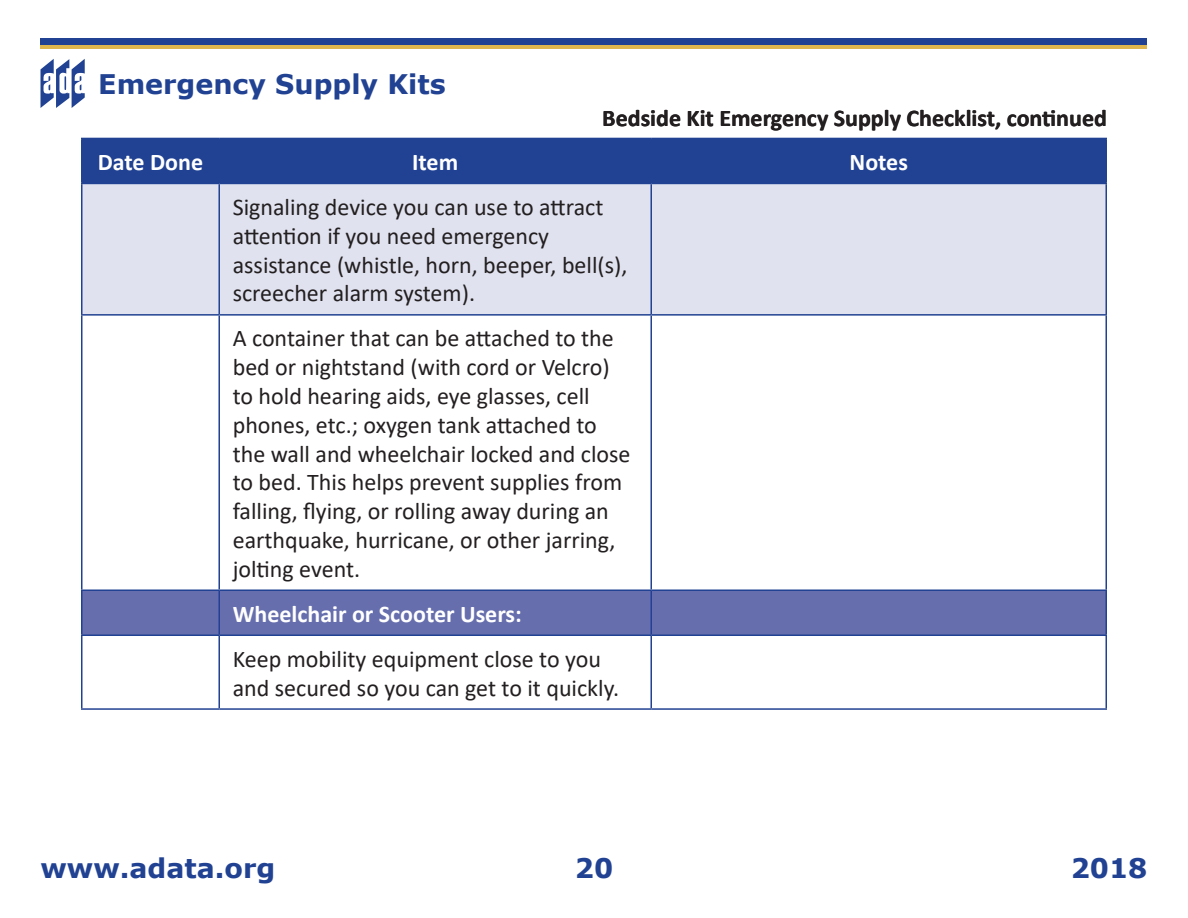
<style>
.page{position:relative;width:1188px;height:918px;background:#fff}
.page>*{position:absolute;margin:0;border:0;box-sizing:border-box;transform-origin:0 0}
.t1{font:700 27px "Verdana";color:#214292}
.Body_Cell{font:24px/28.8px "Calibri";color:#231f20}
.Body_Cell-2{font:700 24px "Calibri";color:#231f20}
.Header_Cell{font:700 24px "Calibri";color:#fff}
</style>
<div class="page">
<div style="left:40px;top:39px;width:1108px;height:7px;background:#214292"></div>
<hr style="left:40px;top:46px;width:1108px;height:3px;background:#dfb64d">
<svg style="left:41px;top:59px;width:44px;height:49px"></svg>
<div style="left:82px;top:139px;width:1024px;height:44px;background:#214292"></div>
<div style="left:82px;top:184px;width:1024px;height:130px;background:#e0e2ef"></div>
<svg style="left:82px;top:316px;width:1024px;height:392px"></svg>
<div style="left:82px;top:591px;width:1024px;height:44px;background:#666ead"></div>
<hr style="left:218px;top:139px;width:2px;height:44px;background:#214292">
<hr style="left:218px;top:184px;width:2px;height:130px;background:#214292">
<hr style="left:218px;top:316px;width:2px;height:274px;background:#214292">
<hr style="left:218px;top:591px;width:2px;height:44px;background:#214292">
<hr style="left:218px;top:636px;width:2px;height:72px;background:#214292">
<hr style="left:650px;top:139px;width:2px;height:44px;background:#214292">
<hr style="left:1106px;top:139px;width:1px;height:44px;background:#214292">
<hr style="left:650px;top:184px;width:2px;height:130px;background:#214292">
<hr style="left:1106px;top:184px;width:1px;height:130px;background:#214292">
<hr style="left:650px;top:316px;width:2px;height:274px;background:#214292">
<hr style="left:1106px;top:316px;width:1px;height:274px;background:#214292">
<hr style="left:650px;top:591px;width:2px;height:44px;background:#214292">
<hr style="left:650px;top:636px;width:2px;height:72px;background:#214292">
<hr style="left:1106px;top:636px;width:1px;height:72px;background:#214292">
<hr style="left:81px;top:138px;width:138px;height:1px;background:#214292">
<hr style="left:219px;top:138px;width:432px;height:1px;background:#214292">
<hr style="left:651px;top:138px;width:456px;height:1px;background:#214292">
<hr style="left:81px;top:183px;width:138px;height:1px;background:#214292">
<hr style="left:219px;top:183px;width:432px;height:1px;background:#214292">
<hr style="left:651px;top:183px;width:456px;height:1px;background:#214292">
<hr style="left:81px;top:314px;width:138px;height:2px;background:#214292">
<hr style="left:219px;top:314px;width:432px;height:2px;background:#214292">
<hr style="left:651px;top:314px;width:456px;height:2px;background:#214292">
<hr style="left:81px;top:590px;width:138px;height:1px;background:#214292">
<hr style="left:81px;top:591px;width:1px;height:44px;background:#214292">
<hr style="left:219px;top:590px;width:432px;height:1px;background:#214292">
<hr style="left:651px;top:590px;width:456px;height:1px;background:#214292">
<hr style="left:1106px;top:591px;width:1px;height:44px;background:#214292">
<hr style="left:81px;top:635px;width:138px;height:1px;background:#214292">
<hr style="left:219px;top:635px;width:432px;height:1px;background:#214292">
<hr style="left:651px;top:635px;width:456px;height:1px;background:#214292">
<hr style="left:81px;top:708px;width:138px;height:2px;background:#214292">
<hr style="left:219px;top:708px;width:432px;height:2px;background:#214292">
<hr style="left:651px;top:708px;width:456px;height:2px;background:#214292">
<hr style="left:81px;top:139px;width:1px;height:44px;background:#214292">
<hr style="left:81px;top:184px;width:1px;height:130px;background:#214292">
<hr style="left:81px;top:316px;width:1px;height:274px;background:#214292">
<hr style="left:81px;top:636px;width:1px;height:72px;background:#214292">
<p class="t1" style="left:98px;top:65px;width:349px">Emergency Supply Kits</p>
<p class="Body_Cell-2" style="left:602px;top:101px;width:506px">Bedside Kit Emergency Supply Checklist, continued</p>
<p class="Header_Cell" style="left:98px;top:145px;width:107px">Date Done</p>
<p class="Header_Cell" style="left:412px;top:145px;width:48px">Item</p>
<p class="Header_Cell" style="left:850px;top:145px;width:60px">Notes</p>
<p class="Body_Cell" style="left:233px;top:192px;width:396px">Signaling device you can use to attract attention if you need emergency assistance (whistle, horn, beeper, bell(s), screecher alarm system).</p>
<p class="Body_Cell" style="left:233px;top:323px;width:399px">A container that can be attached to the bed or nightstand (with cord or Velcro) to hold hearing aids, eye glasses, cell phones, etc.; oxygen tank attached to the wall and wheelchair locked and close to bed. This helps prevent supplies from falling, flying, or rolling away during an earthquake, hurricane, or other jarring, jolting event.</p>
<p class="Header_Cell" style="left:233px;top:597px;width:291px">Wheelchair or Scooter Users:</p>
<p class="Body_Cell" style="left:233px;top:644px;width:388px">Keep mobility equipment close to you and secured so you can get to it quickly.</p>
<p class="t1" style="left:40px;top:849px;width:236px">www.adata.org</p>
<p class="t1" style="left:575px;top:849px;width:40px">20</p>
<p class="t1" style="left:1071px;top:849px;width:78px">2018</p>
</div>
